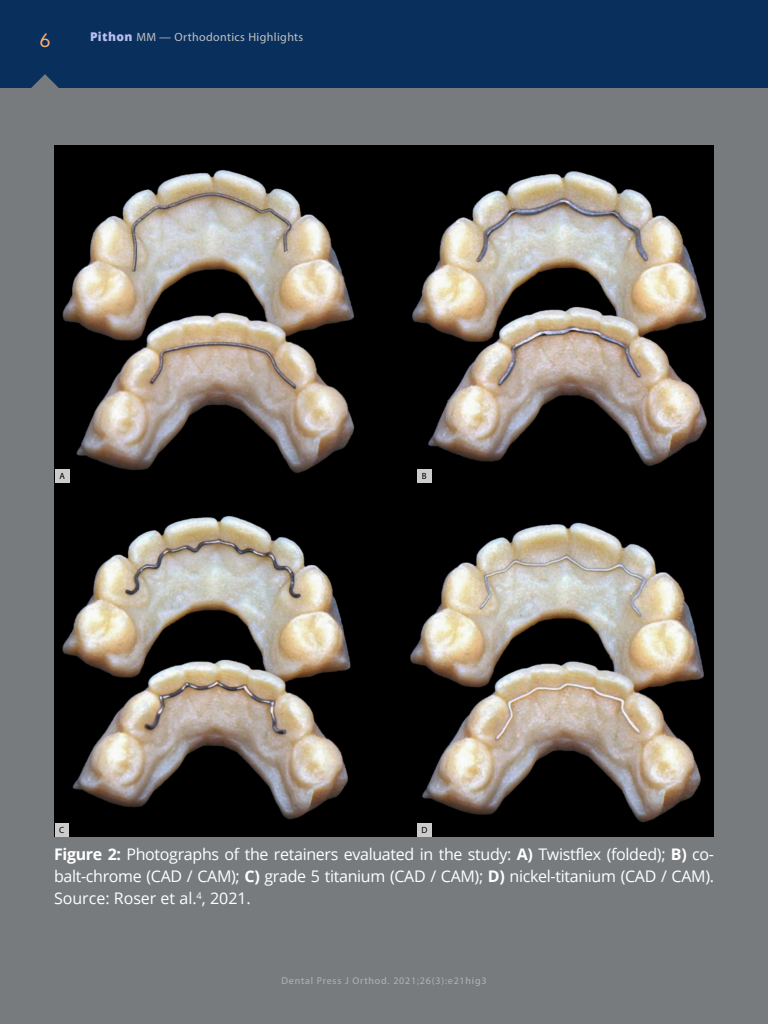
<style>
.page{position:relative;width:768px;height:1024px;background:#fff}
.page>*{position:absolute;margin:0;border:0;box-sizing:border-box;transform-origin:0 0}
.t1{font:500 18px "Semplicita Pro";color:#ffae6f}
.legenda_figuras_tabe{font:16px/22px "Open Sans";letter-spacing:-.02em;color:#fff;text-align:justify}
.t2{font:12px "Myriad Pro";letter-spacing:.03em;color:#c1c1c3}
.t3{font:10px "Myriad Pro";letter-spacing:.08em;color:#b3b3b3}
.letra_figura{font:9px "Myriad Pro";color:#000}
.s1{font-family:"Open Sans";font-weight:800;color:#b9beef}
.s2{font-weight:700}
</style>
<div class="page">
<div style="left:0;top:75px;width:768px;height:949px;background:#787b7e"></div>
<div style="left:0;top:0;width:768px;height:88px;background:#092f5c"></div>
<svg style="left:31px;top:74px;width:28px;height:14px"></svg>
<img style="left:54px;top:145px;width:660px;height:691px">
<div style="left:55px;top:469px;width:15px;height:14px;background:#ccc"></div>
<div style="left:55px;top:823px;width:14px;height:14px;background:#ccc"></div>
<div style="left:417px;top:469px;width:14px;height:14px;background:#ccc"></div>
<div style="left:417px;top:823px;width:15px;height:14px;background:#ccc"></div>
<p class="t1" style="left:39px;top:27px;width:13px">6</p>
<p class="t2" style="left:90px;top:30px;width:215px"><span class="s1">Pithon</span> MM — Orthodontics Highlights</p>
<p class="letra_figura" style="left:60px;top:470px;width:7px">A</p>
<p class="letra_figura" style="left:59px;top:824px;width:7px">C</p>
<p class="letra_figura" style="left:422px;top:470px;width:6px">B</p>
<p class="letra_figura" style="left:421px;top:824px;width:7px">D</p>
<p class="legenda_figuras_tabe" style="left:54px;top:843px;width:662px"><span class="s2">Figure 2:</span> Photographs of the retainers evaluated in the study: <span class="s2">A)</span> Twistflex (folded); <span class="s2">B)</span> co&shy;balt-chrome (CAD / CAM); <span class="s2">C)</span> grade 5 titanium (CAD / CAM); <span class="s2">D)</span> nickel-titanium (CAD / CAM).<br>Source: Roser et al.<sup>4</sup>, 2021.</p>
<p class="t3" style="left:281px;top:975px;width:207px">Dental Press J Orthod. 2021;26(3):e21hig3</p>
</div>
